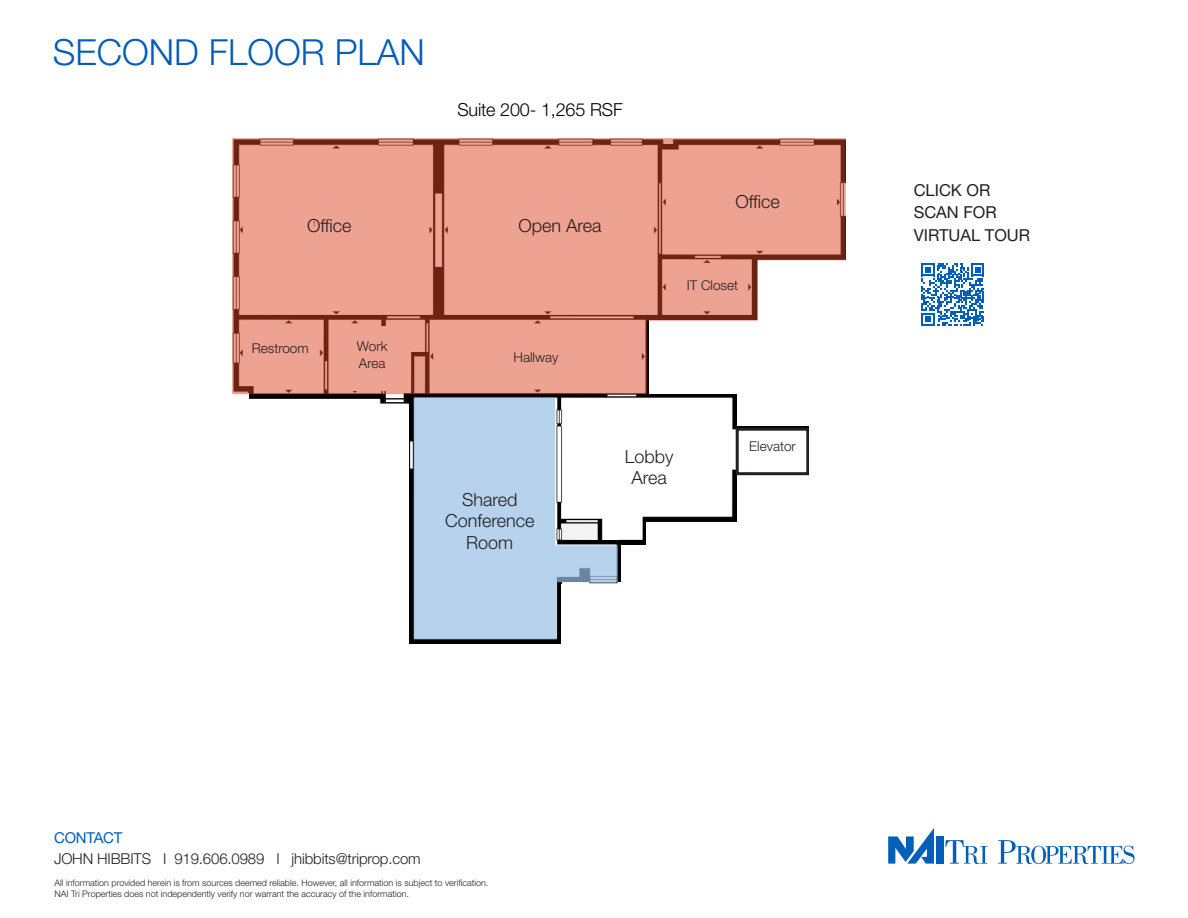
<style>
.page{position:relative;width:1188px;height:918px;background:#fff}
.page>*{position:absolute;margin:0;border:0;box-sizing:border-box;transform-origin:0 0}
.t1{font:300 36px "Helvetica Neue LT Std";color:#005cb9}
.Body_Copy{font:300 18px "Helvetica Neue LT Std";color:#231f20}
.t2{font:300 18px "Helvetica Neue LT Std";letter-spacing:-.01em;color:#000001}
.t3{font:16.5px "Helvetica Neue LT Std";color:#231f20}
.t4{font:300 15px "Helvetica Neue LT Std";letter-spacing:-.01em;color:#231f20}
.t5{font:15px "Helvetica Neue LT Std";letter-spacing:-.01em;color:#005cb9}
.Body_Copy-2{font:300 13.5px "Helvetica Neue LT Std";color:#231f20}
.t6{font:300 9px/10.8px "Helvetica Neue LT Std";color:#231f20}
</style>
<div class="page">
<svg style="left:945px;top:840px;width:42px;height:24px"></svg>
<svg style="left:998px;top:840px;width:137px;height:24px"></svg>
<div style="left:936px;top:836px;width:8px;height:28px;background:#005fb9"></div>
<svg style="left:888px;top:828px;width:46px;height:36px"></svg>
<img style="left:248px;top:394px;width:561px;height:249px">
<div style="left:758px;top:260px;width:88px;height:166px;background:#fff"></div>
<div style="left:738px;top:391px;width:28px;height:35px;background:#fff"></div>
<div style="left:737px;top:475px;width:98px;height:189px;background:#fff"></div>
<div style="left:647px;top:522px;width:95px;height:133px;background:#fff"></div>
<div style="left:622px;top:545px;width:36px;height:120px;background:#fff"></div>
<div style="left:562px;top:584px;width:63px;height:63px;background:#fff"></div>
<div style="left:221px;top:404px;width:188px;height:265px;background:#fff"></div>
<div style="left:219px;top:400px;width:160px;height:8px;background:#fff"></div>
<div style="left:621px;top:443px;width:56px;height:30px;background:#fff"></div>
<svg style="left:232px;top:138px;width:614px;height:256px;background:#e6a496"></svg>
<div style="left:737px;top:429px;width:71px;height:45px;background:#fff"></div>
<div style="left:736px;top:428px;width:73px;height:47px;border:3px solid #231f20"></div>
<svg style="left:414px;top:397px;width:204px;height:242px;fill:#b6d2ed"></svg>
<svg style="left:921px;top:263px;width:63px;height:63px"></svg>
<p class="t1" style="left:53px;top:30px;width:374px">SECOND FLOOR PLAN</p>
<p class="t2" style="left:457px;top:98px;width:167px">Suite 200- 1,265 RSF</p>
<p class="Body_Copy" style="left:307px;top:215px;width:46px">Office</p>
<p class="Body_Copy" style="left:518px;top:215px;width:85px">Open Area</p>
<p class="Body_Copy-2" style="left:252px;top:340px;width:58px">Restroom</p>
<p class="Body_Copy-2" style="left:357px;top:338px;width:32px">Work</p>
<p class="Body_Copy-2" style="left:359px;top:355px;width:28px">Area</p>
<p class="Body_Copy-2" style="left:514px;top:348px;width:46px">Hallway</p>
<p class="Body_Copy" style="left:735px;top:191px;width:46px">Office</p>
<p class="Body_Copy-2" style="left:687px;top:277px;width:53px">IT Closet</p>
<p class="Body_Copy" style="left:462px;top:488px;width:57px">Shared</p>
<p class="Body_Copy" style="left:445px;top:510px;width:91px">Conference</p>
<p class="Body_Copy" style="left:466px;top:531px;width:49px">Room</p>
<p class="Body_Copy" style="left:625px;top:445px;width:50px">Lobby</p>
<p class="Body_Copy" style="left:631px;top:467px;width:37px">Area</p>
<p class="Body_Copy-2" style="left:749px;top:437px;width:48px">Elevator</p>
<h3 class="t5" style="left:54px;top:829px;width:70px">CONTACT</h3>
<h3 class="t4" style="left:54px;top:849px;width:368px">JOHN HIBBITS I 919.606.0989 I jhibbits@triprop.com</h3>
<p class="t6" style="left:55px;top:877px;width:435px">All information provided herein is from sources deemed reliable. However, all information is subject to verification.<br>NAI Tri Properties does not independently verify nor warrant the accuracy of the information.</p>
<p class="t3" style="left:914px;top:180px;width:78px">CLICK OR</p>
<p class="t3" style="left:914px;top:203px;width:85px">SCAN FOR</p>
<p class="t3" style="left:914px;top:225px;width:118px">VIRTUAL TOUR</p>
</div>
